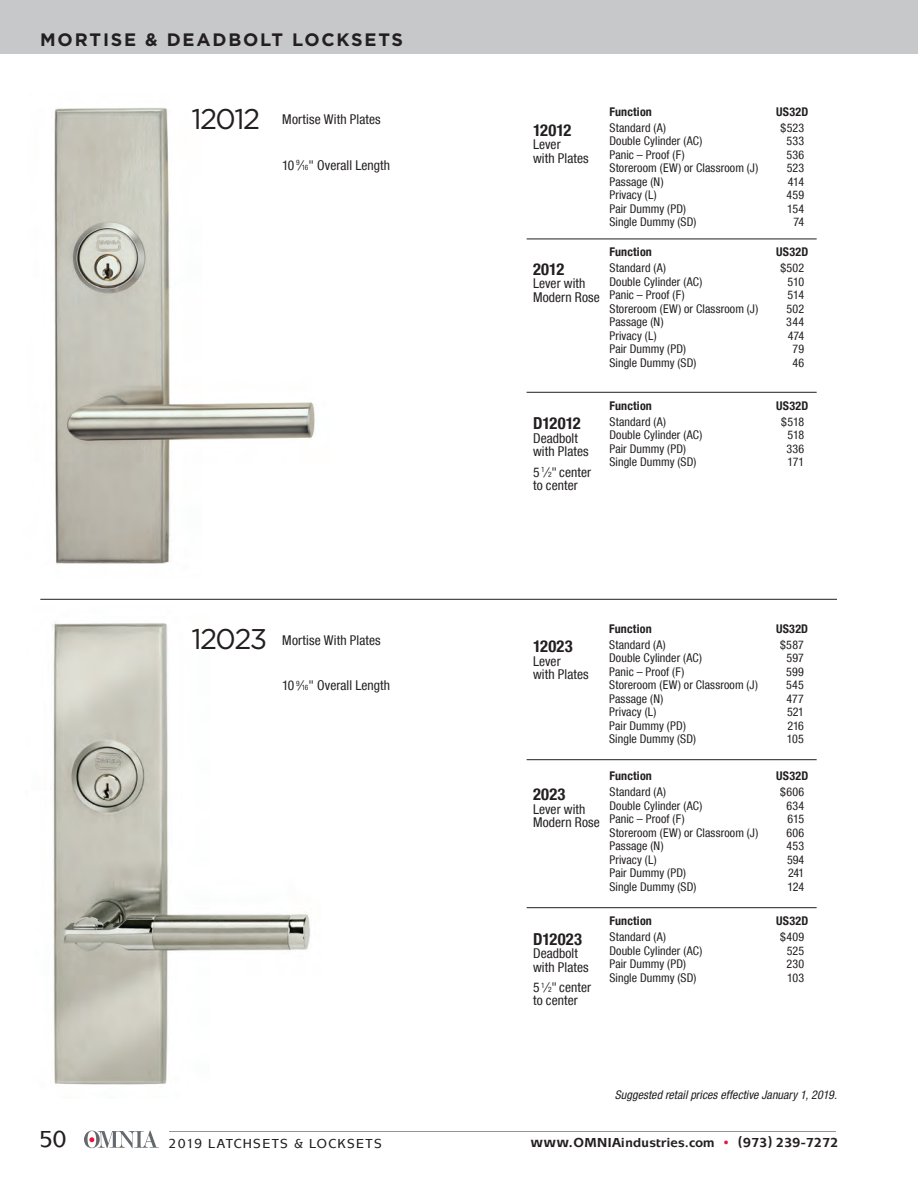
<style>
.page{position:relative;width:918px;height:1188px;background:#fff}
.page>*{position:absolute;margin:0;border:0;box-sizing:border-box;transform-origin:0 0}
.t1{font:28.5px "Gotham HTF";letter-spacing:-.055em;color:#231f20}
.t2{font:500 24px "Mixage ITC Std";color:#231f20}
.t3{font:700 18px "Gotham";letter-spacing:.1em;color:#231f20}
.t4{font:700 condensed 16.5px "Helvetica Neue LT Com";letter-spacing:.01em;color:#231f20}
.t5{font:condensed 13.5px/13.5px "Helvetica Neue LT Com";letter-spacing:.01em;color:#231f20}
.t6{font:700 13.5px "Mixage ITC Std";letter-spacing:.025em;color:#231f20}
.t7{font:500 13.5px "Mixage ITC Std";letter-spacing:.1em;color:#231f20}
.t8{font:condensed 12px "Helvetica Neue LT Com";letter-spacing:.01em;color:#231f20}
.t9{font:700 condensed 12px "Helvetica Neue LT Com";letter-spacing:.015em;color:#231f20}
.t10{font:italic condensed 12px "Helvetica Neue LT Com";letter-spacing:.005em;color:#231f20}
.s1{font-size:7.35px}
.s2{font-size:15px}
.s3{color:#e4183e}
</style>
<div class="page">
<div style="left:0;top:0;width:917px;height:54px;background:#c7c8ca"></div>
<svg style="left:84px;top:1131px;width:75px;height:17px"></svg>
<hr style="left:169px;top:1131px;width:667px;height:1px;background:#939598">
<img style="left:54px;top:108px;width:261px;height:456px">
<img style="left:52px;top:622px;width:259px;height:463px">
<hr style="left:40px;top:599px;width:797px;height:1px;background:#231f20">
<hr style="left:527px;top:239px;width:290px;height:1px;background:#231f20">
<hr style="left:527px;top:759px;width:290px;height:1px;background:#231f20">
<hr style="left:527px;top:907px;width:290px;height:1px;background:#231f20">
<hr style="left:527px;top:392px;width:290px;height:1px;background:#231f20">
<h3 class="t3" style="left:40px;top:30px;width:364px">MORTISE &amp; DEADBOLT LOCKSETS</h3>
<h1 class="t1" style="left:191px;top:103px;width:70px">12012</h1>
<p class="t5" style="left:282px;top:113px;width:100px">Mortise With Plates</p>
<p class="t5" style="left:282px;top:158px;width:109px">10 <sup>9</sup>⁄<span class="s1">16</span>" Overall Length</p>
<h1 class="t1" style="left:191px;top:624px;width:77px">12023</h1>
<p class="t5" style="left:282px;top:633px;width:100px">Mortise With Plates</p>
<p class="t5" style="left:282px;top:678px;width:109px">10 <sup>9</sup>⁄<span class="s1">16</span>" Overall Length</p>
<h2 class="t2" style="left:39px;top:1125px;width:29px">50</h2>
<p class="t7" style="left:168px;top:1135px;width:215px">2019 LATCHSETS &amp; LOCKSETS</p>
<h3 class="t4" style="left:533px;top:120px;width:40px">12012</h3>
<p class="t5" style="left:533px;top:138px;width:57px">Lever<br>with Plates</p>
<h3 class="t4" style="left:533px;top:259px;width:33px">2012</h3>
<p class="t5" style="left:533px;top:276px;width:68px">Lever with<br>Modern Rose</p>
<p class="t9" style="left:609px;top:104px;width:44px">Function</p>
<p class="t9" style="left:776px;top:104px;width:34px">US32D</p>
<p class="t8" style="left:609px;top:120px;width:58px">Standard (A)</p>
<p class="t8" style="left:781px;top:120px;width:25px">$523</p>
<p class="t8" style="left:609px;top:134px;width:94px">Double Cylinder (AC)</p>
<p class="t8" style="left:786px;top:134px;width:19px">533</p>
<p class="t8" style="left:609px;top:147px;width:77px">Panic – Proof (F)</p>
<p class="t8" style="left:786px;top:147px;width:19px">536</p>
<p class="t8" style="left:609px;top:161px;width:150px">Storeroom (EW) or Classroom (J)</p>
<p class="t8" style="left:787px;top:161px;width:19px">523</p>
<p class="t8" style="left:609px;top:174px;width:56px">Passage (N)</p>
<p class="t8" style="left:788px;top:174px;width:18px">414</p>
<p class="t8" style="left:609px;top:188px;width:49px">Privacy (L)</p>
<p class="t8" style="left:787px;top:188px;width:19px">459</p>
<p class="t8" style="left:609px;top:201px;width:78px">Pair Dummy (PD)</p>
<p class="t8" style="left:787px;top:201px;width:19px">154</p>
<p class="t8" style="left:609px;top:215px;width:89px">Single Dummy (SD)</p>
<p class="t8" style="left:793px;top:215px;width:12px">74</p>
<p class="t9" style="left:609px;top:244px;width:44px">Function</p>
<p class="t9" style="left:776px;top:244px;width:34px">US32D</p>
<p class="t8" style="left:609px;top:261px;width:58px">Standard (A)</p>
<p class="t8" style="left:780px;top:261px;width:26px">$502</p>
<p class="t8" style="left:609px;top:274px;width:94px">Double Cylinder (AC)</p>
<p class="t8" style="left:787px;top:274px;width:18px">510</p>
<p class="t8" style="left:609px;top:288px;width:77px">Panic – Proof (F)</p>
<p class="t8" style="left:788px;top:288px;width:18px">514</p>
<p class="t8" style="left:609px;top:301px;width:150px">Storeroom (EW) or Classroom (J)</p>
<p class="t8" style="left:787px;top:301px;width:19px">502</p>
<p class="t8" style="left:609px;top:315px;width:56px">Passage (N)</p>
<p class="t8" style="left:786px;top:315px;width:20px">344</p>
<p class="t8" style="left:609px;top:328px;width:49px">Privacy (L)</p>
<p class="t8" style="left:788px;top:328px;width:18px">474</p>
<p class="t8" style="left:609px;top:342px;width:78px">Pair Dummy (PD)</p>
<p class="t8" style="left:793px;top:342px;width:13px">79</p>
<p class="t8" style="left:609px;top:355px;width:89px">Single Dummy (SD)</p>
<p class="t8" style="left:792px;top:355px;width:13px">46</p>
<h3 class="t4" style="left:533px;top:414px;width:49px">D12012</h3>
<p class="t5" style="left:533px;top:431px;width:57px">Deadbolt with Plates</p>
<p class="t5" style="left:533px;top:465px;width:60px">5 <sup>1</sup>⁄<span class="s1">2</span>" center to center</p>
<p class="t9" style="left:609px;top:398px;width:44px">Function</p>
<p class="t9" style="left:776px;top:398px;width:34px">US32D</p>
<p class="t8" style="left:609px;top:415px;width:58px">Standard (A)</p>
<p class="t8" style="left:781px;top:415px;width:25px">$518</p>
<p class="t8" style="left:609px;top:428px;width:94px">Double Cylinder (AC)</p>
<p class="t8" style="left:788px;top:428px;width:18px">518</p>
<p class="t8" style="left:609px;top:442px;width:78px">Pair Dummy (PD)</p>
<p class="t8" style="left:786px;top:442px;width:19px">336</p>
<p class="t8" style="left:609px;top:455px;width:89px">Single Dummy (SD)</p>
<p class="t8" style="left:787px;top:455px;width:18px">171</p>
<h3 class="t4" style="left:533px;top:637px;width:41px">12023</h3>
<p class="t5" style="left:533px;top:654px;width:57px">Lever<br>with Plates</p>
<p class="t9" style="left:609px;top:621px;width:44px">Function</p>
<p class="t9" style="left:776px;top:621px;width:34px">US32D</p>
<p class="t8" style="left:609px;top:637px;width:58px">Standard (A)</p>
<p class="t8" style="left:780px;top:637px;width:25px">$587</p>
<p class="t8" style="left:609px;top:651px;width:94px">Double Cylinder (AC)</p>
<p class="t8" style="left:786px;top:651px;width:19px">597</p>
<p class="t8" style="left:609px;top:664px;width:77px">Panic – Proof (F)</p>
<p class="t8" style="left:786px;top:664px;width:19px">599</p>
<p class="t8" style="left:609px;top:678px;width:150px">Storeroom (EW) or Classroom (J)</p>
<p class="t8" style="left:786px;top:678px;width:19px">545</p>
<p class="t8" style="left:609px;top:691px;width:56px">Passage (N)</p>
<p class="t8" style="left:787px;top:691px;width:19px">477</p>
<p class="t8" style="left:609px;top:705px;width:49px">Privacy (L)</p>
<p class="t8" style="left:787px;top:705px;width:18px">521</p>
<p class="t8" style="left:609px;top:718px;width:78px">Pair Dummy (PD)</p>
<p class="t8" style="left:788px;top:718px;width:18px">216</p>
<p class="t8" style="left:609px;top:732px;width:89px">Single Dummy (SD)</p>
<p class="t8" style="left:787px;top:732px;width:19px">105</p>
<h3 class="t4" style="left:533px;top:785px;width:34px">2023</h3>
<p class="t5" style="left:533px;top:802px;width:68px">Lever with<br>Modern Rose</p>
<h3 class="t4" style="left:533px;top:929px;width:50px">D12023</h3>
<p class="t5" style="left:533px;top:946px;width:57px">Deadbolt with Plates</p>
<p class="t5" style="left:533px;top:980px;width:60px">5 <sup>1</sup>⁄<span class="s1">2</span>" center to center</p>
<p class="t9" style="left:609px;top:769px;width:44px">Function</p>
<p class="t9" style="left:776px;top:769px;width:34px">US32D</p>
<p class="t8" style="left:609px;top:785px;width:58px">Standard (A)</p>
<p class="t8" style="left:780px;top:785px;width:26px">$606</p>
<p class="t8" style="left:609px;top:799px;width:94px">Double Cylinder (AC)</p>
<p class="t8" style="left:786px;top:799px;width:19px">634</p>
<p class="t8" style="left:609px;top:812px;width:77px">Panic – Proof (F)</p>
<p class="t8" style="left:787px;top:812px;width:18px">615</p>
<p class="t8" style="left:609px;top:826px;width:150px">Storeroom (EW) or Classroom (J)</p>
<p class="t8" style="left:786px;top:826px;width:19px">606</p>
<p class="t8" style="left:609px;top:839px;width:56px">Passage (N)</p>
<p class="t8" style="left:786px;top:839px;width:19px">453</p>
<p class="t8" style="left:609px;top:853px;width:49px">Privacy (L)</p>
<p class="t8" style="left:787px;top:853px;width:19px">594</p>
<p class="t8" style="left:609px;top:866px;width:78px">Pair Dummy (PD)</p>
<p class="t8" style="left:788px;top:866px;width:18px">241</p>
<p class="t8" style="left:609px;top:880px;width:89px">Single Dummy (SD)</p>
<p class="t8" style="left:788px;top:880px;width:18px">124</p>
<p class="t9" style="left:609px;top:914px;width:44px">Function</p>
<p class="t9" style="left:776px;top:914px;width:34px">US32D</p>
<p class="t8" style="left:609px;top:930px;width:58px">Standard (A)</p>
<p class="t8" style="left:780px;top:930px;width:26px">$409</p>
<p class="t8" style="left:609px;top:943px;width:94px">Double Cylinder (AC)</p>
<p class="t8" style="left:787px;top:943px;width:19px">525</p>
<p class="t8" style="left:609px;top:957px;width:78px">Pair Dummy (PD)</p>
<p class="t8" style="left:787px;top:957px;width:19px">230</p>
<p class="t8" style="left:609px;top:970px;width:89px">Single Dummy (SD)</p>
<p class="t8" style="left:787px;top:970px;width:19px">103</p>
<p class="t10" style="left:615px;top:1088px;width:224px">Suggested retail prices effective January 1, 2019.</p>
<p class="t6" style="left:531px;top:1134px;width:309px"><span class="s2">www.</span>OMNIAindustries.com <span class="s3">•</span> (973) 239-7272</p>
</div>
